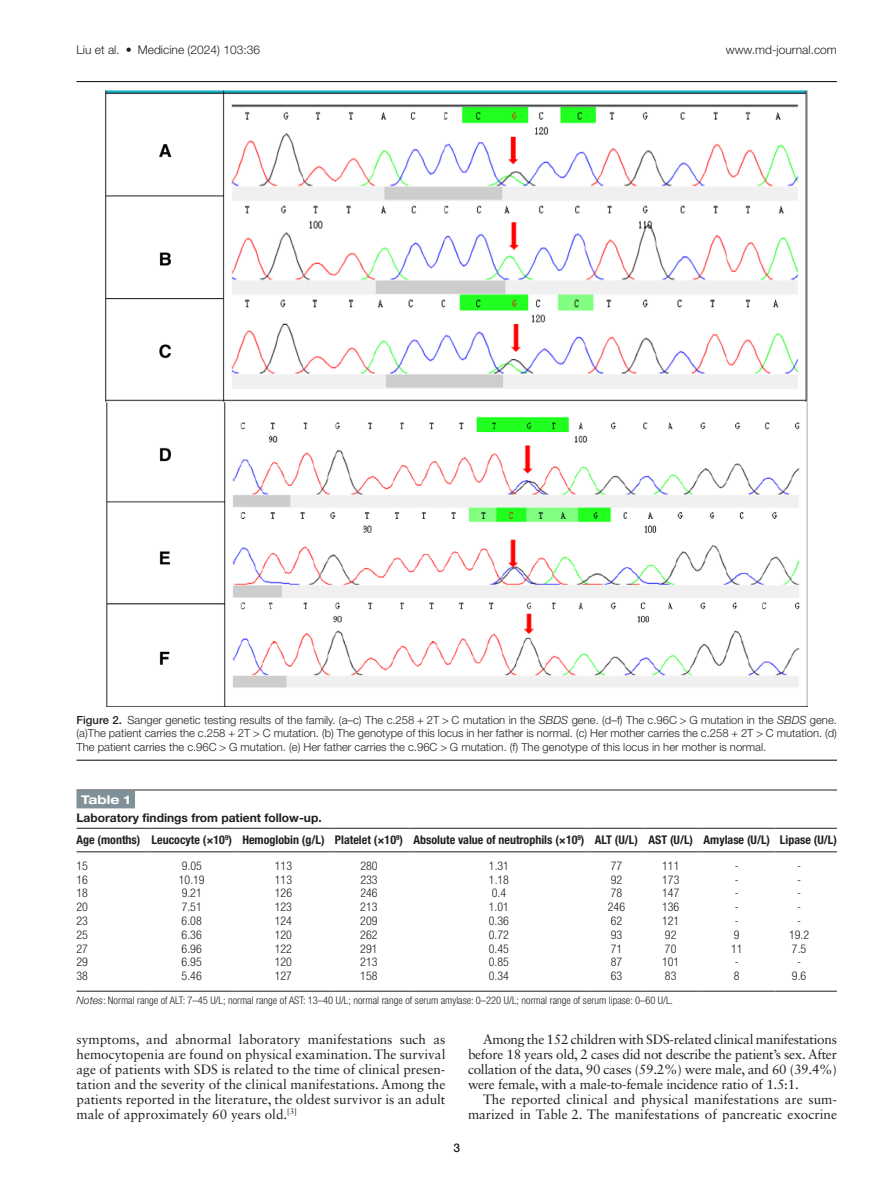
<style>
.page{position:relative;width:891px;height:1188px;background:#fff}
.page>*{position:absolute;margin:0;border:0;box-sizing:border-box;transform-origin:0 0}
.t1{font:13.5px/15px "Sabon LT Std";color:#231f20;text-align:justify}
.t2{font:300 condensed 12px "Helvetica Neue LT Std";color:#231f20}
.t3{font:700 condensed 12px/22px "Helvetica Neue LT Std";color:#231f20}
.t4{font:300 12px "Helvetica Neue LT Std";color:#231f20}
.t5{font:700 expanded 12px "Helvetica Neue LT Std";color:#fff}
.t6{font:500 12px "Helvetica Neue LT Std";color:#231f20}
.t7{font:300 11.25px/13.5px "Helvetica Neue LT Std";color:#231f20;text-align:justify}
.t8{font:300 condensed 10.5px "Helvetica Neue LT Std";color:#231f20}
.s1{font-weight:500}
.s2{font-style:italic}
.s3{font-stretch:normal}
.s4{font-style:italic;font-stretch:normal}
</style>
<div class="page">
<img style="left:106px;top:90px;width:702px;height:617px">
<hr style="left:76px;top:81px;width:761px;height:1px;background:#231f20">
<hr style="left:76px;top:760px;width:761px;height:1px;background:#231f20">
<hr style="left:76px;top:790px;width:761px;height:1px;background:#231f20">
<div style="left:76px;top:790px;width:59px;height:18px;background:#7f9098"></div>
<hr style="left:76px;top:828px;width:70px;height:1px;background:#231f20">
<hr style="left:76px;top:851px;width:70px;height:1px;background:#231f20">
<hr style="left:146px;top:828px;width:91px;height:1px;background:#231f20">
<hr style="left:146px;top:851px;width:91px;height:1px;background:#231f20">
<hr style="left:237px;top:828px;width:93px;height:1px;background:#231f20">
<hr style="left:237px;top:851px;width:93px;height:1px;background:#231f20">
<hr style="left:330px;top:828px;width:78px;height:1px;background:#231f20">
<hr style="left:330px;top:851px;width:78px;height:1px;background:#231f20">
<hr style="left:408px;top:828px;width:182px;height:1px;background:#231f20">
<hr style="left:408px;top:851px;width:182px;height:1px;background:#231f20">
<hr style="left:590px;top:828px;width:53px;height:1px;background:#231f20">
<hr style="left:590px;top:851px;width:53px;height:1px;background:#231f20">
<hr style="left:643px;top:828px;width:55px;height:1px;background:#231f20">
<hr style="left:643px;top:851px;width:55px;height:1px;background:#231f20">
<hr style="left:698px;top:828px;width:77px;height:1px;background:#231f20">
<hr style="left:698px;top:851px;width:77px;height:1px;background:#231f20">
<hr style="left:775px;top:828px;width:62px;height:1px;background:#231f20">
<hr style="left:775px;top:851px;width:62px;height:1px;background:#231f20">
<hr style="left:76px;top:991px;width:70px;height:1px;background:#231f20">
<hr style="left:146px;top:991px;width:91px;height:1px;background:#231f20">
<hr style="left:237px;top:991px;width:93px;height:1px;background:#231f20">
<hr style="left:330px;top:991px;width:78px;height:1px;background:#231f20">
<hr style="left:408px;top:991px;width:182px;height:1px;background:#231f20">
<hr style="left:590px;top:991px;width:53px;height:1px;background:#231f20">
<hr style="left:643px;top:991px;width:55px;height:1px;background:#231f20">
<hr style="left:698px;top:991px;width:77px;height:1px;background:#231f20">
<hr style="left:775px;top:991px;width:62px;height:1px;background:#231f20">
<p class="t4" style="left:76px;top:42px;width:185px">Liu et al. • Medicine (2024) 103:36</p>
<p class="t4" style="left:726px;top:42px;width:113px">www.md-journal.com</p>
<p class="t7" style="left:76px;top:713px;width:762px"><span class="s1">Figure 2.</span> Sanger genetic testing results of the family. (a–c) The c.258 + 2T &gt; C mutation in the <span class="s2">SBDS</span> gene. (d–f) The c.96C &gt; G mutation in the <span class="s2">SBDS</span> gene. (a)The patient carries the c.258 + 2T &gt; C mutation. (b) The genotype of this locus in her father is normal. (c) Her mother carries the c.258 + 2T &gt; C mutation. (d)<br>The patient carries the c.96C &gt; G mutation. (e) Her father carries the c.96C &gt; G mutation. (f) The genotype of this locus in her mother is normal.</p>
<p class="t5" style="left:81px;top:792px;width:51px">Table 1</p>
<p class="t3" style="left:76px;top:806px;width:762px"><span class="s3">Laboratory findings from patient follow-up.<br></span>Age (months) Leucocyte (×10<sup>9</sup>) Hemoglobin (g/L) Platelet (×10<sup>9</sup>) Absolute value of neutrophils (×10<sup>9</sup>) ALT (U/L) AST (U/L) Amylase (U/L) Lipase (U/L)</p>
<p class="t2" style="left:76px;top:859px;width:13px">15</p>
<p class="t2" style="left:182px;top:859px;width:22px">9.05</p>
<p class="t2" style="left:275px;top:859px;width:19px">113</p>
<p class="t2" style="left:360px;top:859px;width:19px">280</p>
<p class="t2" style="left:489px;top:859px;width:22px">1.31</p>
<p class="t2" style="left:611px;top:859px;width:13px">77</p>
<p class="t2" style="left:662px;top:859px;width:19px">111</p>
<p class="t2" style="left:735px;top:859px;width:5px">-</p>
<p class="t2" style="left:797px;top:859px;width:5px">-</p>
<p class="t2" style="left:76px;top:872px;width:13px">16</p>
<p class="t2" style="left:179px;top:872px;width:27px">10.19</p>
<p class="t2" style="left:275px;top:872px;width:19px">113</p>
<p class="t2" style="left:360px;top:872px;width:19px">233</p>
<p class="t2" style="left:489px;top:872px;width:22px">1.18</p>
<p class="t2" style="left:611px;top:872px;width:13px">92</p>
<p class="t2" style="left:662px;top:872px;width:19px">173</p>
<p class="t2" style="left:735px;top:872px;width:5px">-</p>
<p class="t2" style="left:797px;top:872px;width:5px">-</p>
<p class="t2" style="left:76px;top:886px;width:13px">18</p>
<p class="t2" style="left:182px;top:886px;width:22px">9.21</p>
<p class="t2" style="left:275px;top:886px;width:19px">126</p>
<p class="t2" style="left:360px;top:886px;width:19px">246</p>
<p class="t2" style="left:492px;top:886px;width:16px">0.4</p>
<p class="t2" style="left:611px;top:886px;width:13px">78</p>
<p class="t2" style="left:662px;top:886px;width:19px">147</p>
<p class="t2" style="left:735px;top:886px;width:5px">-</p>
<p class="t2" style="left:797px;top:886px;width:5px">-</p>
<p class="t2" style="left:76px;top:900px;width:13px">20</p>
<p class="t2" style="left:182px;top:900px;width:22px">7.51</p>
<p class="t2" style="left:275px;top:900px;width:19px">123</p>
<p class="t2" style="left:360px;top:900px;width:19px">213</p>
<p class="t2" style="left:489px;top:900px;width:22px">1.01</p>
<p class="t2" style="left:608px;top:900px;width:19px">246</p>
<p class="t2" style="left:662px;top:900px;width:19px">136</p>
<p class="t2" style="left:735px;top:900px;width:5px">-</p>
<p class="t2" style="left:797px;top:900px;width:5px">-</p>
<p class="t2" style="left:76px;top:914px;width:13px">23</p>
<p class="t2" style="left:182px;top:914px;width:22px">6.08</p>
<p class="t2" style="left:275px;top:914px;width:19px">124</p>
<p class="t2" style="left:360px;top:914px;width:19px">209</p>
<p class="t2" style="left:489px;top:914px;width:22px">0.36</p>
<p class="t2" style="left:611px;top:914px;width:13px">62</p>
<p class="t2" style="left:662px;top:914px;width:19px">121</p>
<p class="t2" style="left:735px;top:914px;width:5px">-</p>
<p class="t2" style="left:797px;top:914px;width:5px">-</p>
<p class="t2" style="left:76px;top:928px;width:13px">25</p>
<p class="t2" style="left:182px;top:928px;width:22px">6.36</p>
<p class="t2" style="left:275px;top:928px;width:19px">120</p>
<p class="t2" style="left:360px;top:928px;width:19px">262</p>
<p class="t2" style="left:489px;top:928px;width:22px">0.72</p>
<p class="t2" style="left:611px;top:928px;width:13px">93</p>
<p class="t2" style="left:665px;top:928px;width:13px">92</p>
<p class="t2" style="left:734px;top:928px;width:7px">9</p>
<p class="t2" style="left:789px;top:928px;width:22px">19.2</p>
<p class="t2" style="left:76px;top:942px;width:13px">27</p>
<p class="t2" style="left:182px;top:942px;width:22px">6.96</p>
<p class="t2" style="left:275px;top:942px;width:19px">122</p>
<p class="t2" style="left:360px;top:942px;width:19px">291</p>
<p class="t2" style="left:489px;top:942px;width:22px">0.45</p>
<p class="t2" style="left:611px;top:942px;width:13px">71</p>
<p class="t2" style="left:665px;top:942px;width:13px">70</p>
<p class="t2" style="left:731px;top:942px;width:13px">11</p>
<p class="t2" style="left:792px;top:942px;width:16px">7.5</p>
<p class="t2" style="left:76px;top:955px;width:13px">29</p>
<p class="t2" style="left:182px;top:955px;width:22px">6.95</p>
<p class="t2" style="left:275px;top:955px;width:19px">120</p>
<p class="t2" style="left:360px;top:955px;width:19px">213</p>
<p class="t2" style="left:489px;top:955px;width:22px">0.85</p>
<p class="t2" style="left:611px;top:955px;width:13px">87</p>
<p class="t2" style="left:662px;top:955px;width:19px">101</p>
<p class="t2" style="left:735px;top:955px;width:5px">-</p>
<p class="t2" style="left:797px;top:955px;width:5px">-</p>
<p class="t2" style="left:76px;top:969px;width:13px">38</p>
<p class="t2" style="left:182px;top:969px;width:22px">5.46</p>
<p class="t2" style="left:275px;top:969px;width:19px">127</p>
<p class="t2" style="left:360px;top:969px;width:19px">158</p>
<p class="t2" style="left:489px;top:969px;width:22px">0.34</p>
<p class="t2" style="left:611px;top:969px;width:13px">63</p>
<p class="t2" style="left:665px;top:969px;width:13px">83</p>
<p class="t2" style="left:734px;top:969px;width:7px">8</p>
<p class="t2" style="left:792px;top:969px;width:16px">9.6</p>
<p class="t8" style="left:76px;top:994px;width:598px"><span class="s4">Notes</span>: Normal range of ALT: 7–45 U/L; normal range of AST: 13–40 U/L; normal range of serum amylase: 0–220 U/L; normal range of serum lipase: 0–60 U/L.</p>
<p class="t1" style="left:76px;top:1032px;width:370px">symptoms, and abnormal laboratory manifestations such as hemocytopenia are found on physical examination. The survival age of patients with SDS is related to the time of clinical presen&shy;tation and the severity of the clinical manifestations. Among the patients reported in the literature, the oldest survivor is an adult male of approximately 60 years old.<sup>[3]</sup></p>
<p class="t1" style="left:468px;top:1032px;width:371px;text-indent:15px">Among the 152 children with SDS-related clinical manifestations before 18 years old, 2 cases did not describe the patient’s sex. After collation of the data, 90 cases (59.2%) were male, and 60 (39.4%) were female, with a male-to-female incidence ratio of 1.5:1.</p>
<p class="t1" style="left:468px;top:1092px;width:371px;text-align:right">The reported clinical and physical manifestations are sum&shy;marized in Table 2. The manifestations of pancreatic exocrine</p>
<p class="t6" style="left:453px;top:1140px;width:8px">3</p>
</div>
